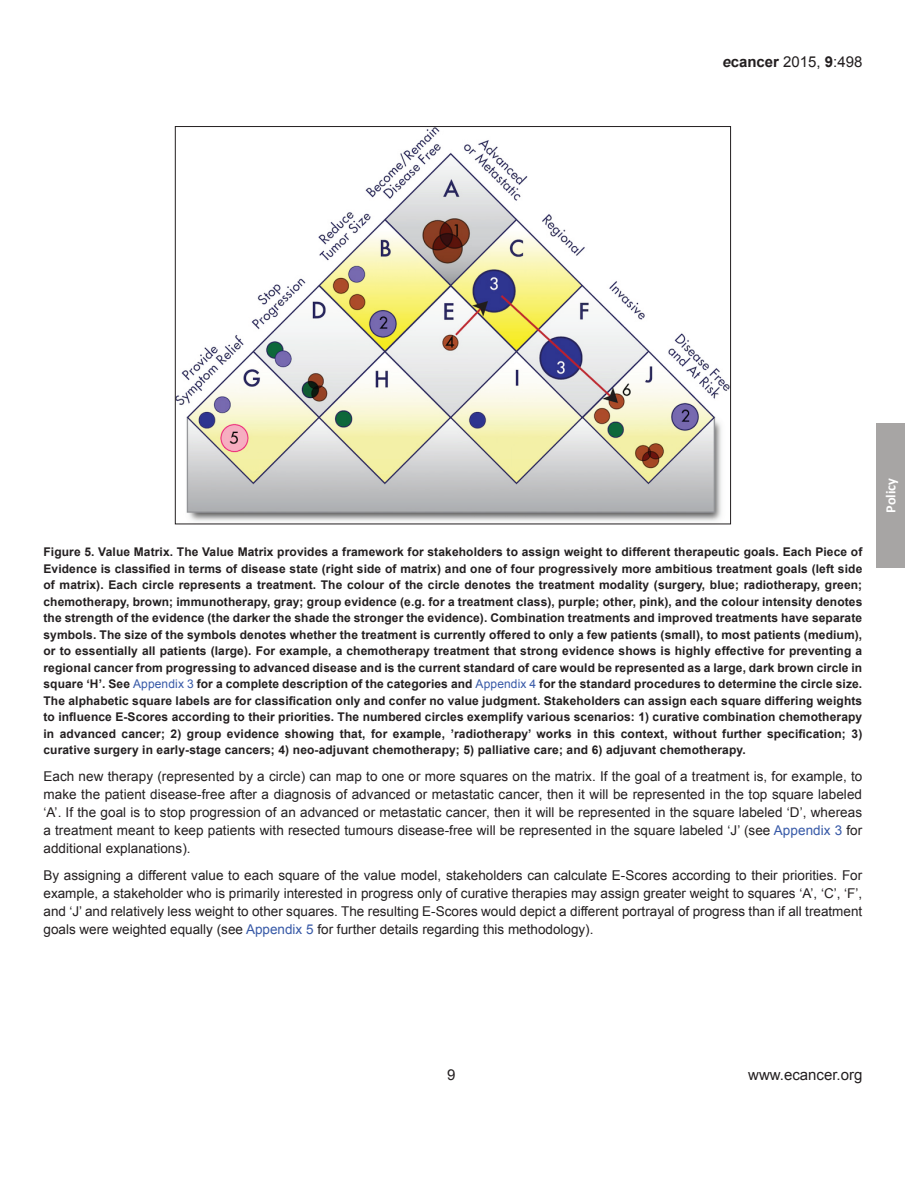
<style>
.page{position:relative;width:918px;height:1186px;background:#fff}
.page>*{position:absolute;margin:0;border:0;box-sizing:border-box;transform-origin:0 0}
.t1{font:15px "Arial";color:#231f20}
.t2{font:700 14.25px "Calibri";color:#fff}
.t3{font:13.5px/18px "Arial";color:#231f20;text-align:justify}
.t4{font:700 12px/16.5px "Arial";letter-spacing:.01em;color:#231f20;text-align:justify}
.s1{font-weight:700;font-style:italic}
.s2{font-weight:700}
.s3{font-weight:400;color:#3759a7}
.s4{color:#3759a7}
</style>
<div class="page">
<div style="left:876px;top:423px;width:29px;height:144px;background:#a7a5a4"></div>
<img style="left:177px;top:128px;width:552px;height:393px">
<p class="t1" style="left:722px;top:52px;width:142px"><span class="s1">e</span><span class="s2">cancer</span> 2015, <span class="s2">9</span>:498</p>
<p class="t4" style="left:44px;top:544px;width:820px">Figure 5. Value Matrix. The Value Matrix provides a framework for stakeholders to assign weight to different therapeutic goals. Each Piece of Evidence is classified in terms of disease state (right side of matrix) and one of four progressively more ambitious treatment goals (left side of matrix). Each circle represents a treatment. The colour of the circle denotes the treatment modality (surgery, blue; radiotherapy, green; chemotherapy, brown; immunotherapy, gray; group evidence (e.g. for a treatment class), purple; other, pink), and the colour intensity denotes the strength of the evidence (the darker the shade the stronger the evidence). Combination treatments and improved treatments have separate symbols. The size of the symbols denotes whether the treatment is currently offered to only a few patients (small), to most patients (medium), or to essentially all patients (large). For example, a chemotherapy treatment that strong evidence shows is highly effective for preventing a regional cancer from progressing to advanced disease and is the current standard of care would be represented as a large, dark brown circle in square ‘H’. See <span class="s3">Appendix 3</span> for a complete description of the categories and <span class="s3">Appendix 4</span> for the standard procedures to determine the circle size.<br>The alphabetic square labels are for classification only and confer no value judgment. Stakeholders can assign each square differing weights to influence E-Scores according to their priorities. The numbered circles exemplify various scenarios: 1) curative combination chemotherapy in advanced cancer; 2) group evidence showing that, for example, ’radiotherapy’ works in this context, without further specification; 3) curative surgery in early-stage cancers; 4) neo-adjuvant chemotherapy; 5) palliative care; and 6) adjuvant chemotherapy.</p>
<p class="t3" style="left:44px;top:768px;width:820px">Each new therapy (represented by a circle) can map to one or more squares on the matrix. If the goal of a treatment is, for example, to make the patient disease-free after a diagnosis of advanced or metastatic cancer, then it will be represented in the top square labeled ‘A’. If the goal is to stop progression of an advanced or metastatic cancer, then it will be represented in the square labeled ‘D’, whereas a treatment meant to keep patients with resected tumours disease-free will be represented in the square labeled ‘J’ (see <span class="s4">Appendix 3</span> for additional explanations).</p>
<p class="t3" style="left:44px;top:867px;width:820px">By assigning a different value to each square of the value model, stakeholders can calculate E-Scores according to their priorities. For example, a stakeholder who is primarily interested in progress only of curative therapies may assign greater weight to squares ‘A’, ‘C’, ‘F’, and ‘J’ and relatively less weight to other squares. The resulting E-Scores would depict a different portrayal of progress than if all treatment goals were weighted equally (see <span class="s4">Appendix 5</span> for further details regarding this methodology).</p>
<p class="t2" style="left:882px;top:513px;width:36px;rotate:-90deg">Policy</p>
<p class="t1" style="left:447px;top:1065px;width:10px">9</p>
<p class="t1" style="left:748px;top:1065px;width:116px">www.ecancer.org</p>
</div>
